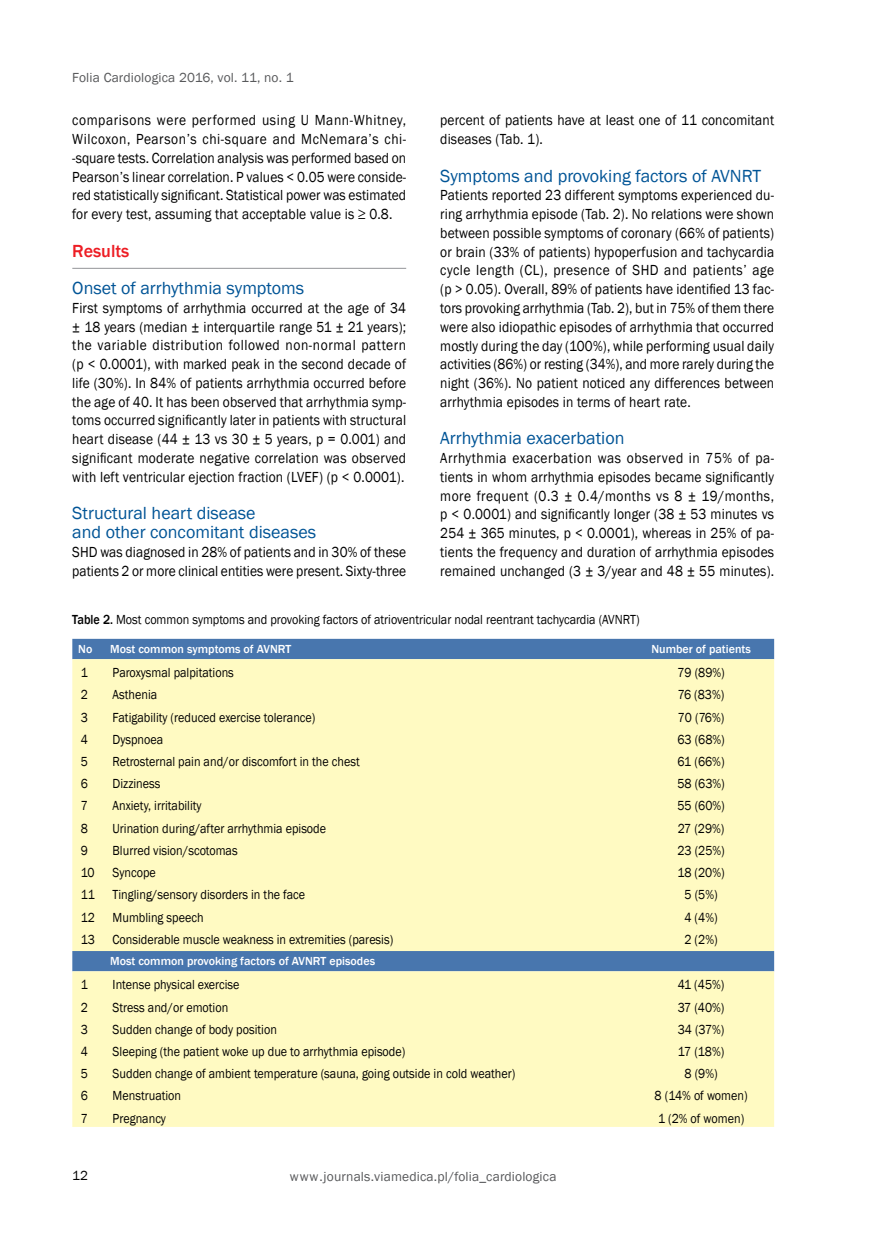
<style>
.page{position:relative;width:872px;height:1234px;background:#fff}
.page>*{position:absolute;margin:0;border:0;box-sizing:border-box;transform-origin:0 0}
.t1{font:18px/18.8px "Franklin Gothic";color:#005496}
.t2{font:500 18px "Franklin Gothic";color:#ed1d24}
.t3{font:15px/18.8px "Franklin Gothic";letter-spacing:.01em;color:#000;text-align:justify;scale:.9 1}
.t4{font:13.5px "Franklin Gothic";color:#000;scale:.9 1}
.t5{font:13.5px "Franklin Gothic";letter-spacing:.01em;color:#58595b}
.t6{font:13.5px "Franklin Gothic";color:#000}
.t7{font:500 12px "Franklin Gothic";color:#fff}
.s1{font-weight:500}
</style>
<div class="page">
<hr style="left:72px;top:268px;width:334px;height:1px;background:#939598">
<div style="left:72px;top:638px;width:702px;height:21px;background:#4876ae"></div>
<svg style="left:72px;top:659px;width:702px;height:467px;fill:#fffac2"></svg>
<p class="t5" style="left:72px;top:69px;width:223px">Folia Cardiologica 2016, vol. 11, no. 1</p>
<p class="t3" style="left:440px;top:111px;width:372px">percent of patients have at least one of 11 concomitant diseases (Tab. 1).</p>
<p class="t1" style="left:440px;top:167px;width:322px">Symptoms and provoking factors of AVNRT</p>
<p class="t3" style="left:440px;top:186px;width:372px">Patients reported 23 different symptoms experienced du&shy;ring arrhythmia episode (Tab. 2). No relations were shown between possible symptoms of coronary (66% of patients) or brain (33% of patients) hypoperfusion and tachycardia cycle length (CL), presence of SHD and patients’ age (p &gt; 0.05). Overall, 89% of patients have identified 13 fac&shy;tors provoking arrhythmia (Tab. 2), but in 75% of them there were also idiopathic episodes of arrhythmia that occurred mostly during the day (100%), while performing usual daily activities (86%) or resting (34%), and more rarely during the night (36%). No patient noticed any differences between arrhythmia episodes in terms of heart rate.</p>
<p class="t1" style="left:440px;top:429px;width:186px">Arrhythmia exacerbation</p>
<p class="t3" style="left:440px;top:449px;width:372px">Arrhythmia exacerbation was observed in 75% of pa&shy;tients in whom arrhythmia episodes became significantly more frequent (0.3 ± 0.4/months vs 8 ± 19/months, p &lt; 0.0001) and significantly longer (38 ± 53 minutes vs 254 ± 365 minutes, p &lt; 0.0001), whereas in 25% of pa&shy;tients the frequency and duration of arrhythmia episodes remained unchanged (3 ± 3/year and 48 ± 55 minutes).</p>
<p class="t4" style="left:72px;top:611px;width:632px"><span class="s1">Table 2.</span> Most common symptoms and provoking factors of atrioventricular nodal reentrant tachycardia (AVNRT)</p>
<p class="t7" style="left:78px;top:641px;width:16px">No</p>
<p class="t7" style="left:110px;top:641px;width:183px">Most common symptoms of AVNRT</p>
<p class="t7" style="left:651px;top:641px;width:101px">Number of patients</p>
<p class="t4" style="left:81px;top:664px;width:9px">1</p>
<p class="t4" style="left:113px;top:664px;width:136px">Paroxysmal palpitations</p>
<p class="t4" style="left:677px;top:664px;width:54px">79 (89%)</p>
<p class="t4" style="left:81px;top:686px;width:9px">2</p>
<p class="t4" style="left:113px;top:686px;width:51px">Asthenia</p>
<p class="t4" style="left:678px;top:686px;width:53px">76 (83%)</p>
<p class="t4" style="left:81px;top:708px;width:9px">3</p>
<p class="t4" style="left:113px;top:708px;width:227px">Fatigability (reduced exercise tolerance)</p>
<p class="t4" style="left:678px;top:708px;width:53px">70 (76%)</p>
<p class="t4" style="left:81px;top:730px;width:9px">4</p>
<p class="t4" style="left:113px;top:730px;width:58px">Dyspnoea</p>
<p class="t4" style="left:677px;top:730px;width:54px">63 (68%)</p>
<p class="t4" style="left:81px;top:753px;width:9px">5</p>
<p class="t4" style="left:113px;top:753px;width:276px">Retrosternal pain and/or discomfort in the chest</p>
<p class="t4" style="left:677px;top:753px;width:54px">61 (66%)</p>
<p class="t4" style="left:81px;top:775px;width:9px">6</p>
<p class="t4" style="left:113px;top:775px;width:55px">Dizziness</p>
<p class="t4" style="left:677px;top:775px;width:54px">58 (63%)</p>
<p class="t4" style="left:81px;top:797px;width:9px">7</p>
<p class="t4" style="left:113px;top:797px;width:100px">Anxiety, irritability</p>
<p class="t4" style="left:677px;top:797px;width:54px">55 (60%)</p>
<p class="t4" style="left:81px;top:819px;width:9px">8</p>
<p class="t4" style="left:113px;top:819px;width:239px">Urination during/after arrhythmia episode</p>
<p class="t4" style="left:677px;top:819px;width:54px">27 (29%)</p>
<p class="t4" style="left:81px;top:841px;width:9px">9</p>
<p class="t4" style="left:113px;top:841px;width:140px">Blurred vision/scotomas</p>
<p class="t4" style="left:677px;top:841px;width:54px">23 (25%)</p>
<p class="t4" style="left:81px;top:864px;width:17px">10</p>
<p class="t4" style="left:113px;top:864px;width:50px">Syncope</p>
<p class="t4" style="left:677px;top:864px;width:54px">18 (20%)</p>
<p class="t4" style="left:81px;top:886px;width:17px">11</p>
<p class="t4" style="left:113px;top:886px;width:215px">Tingling/sensory disorders in the face</p>
<p class="t4" style="left:684px;top:886px;width:38px">5 (5%)</p>
<p class="t4" style="left:81px;top:908px;width:17px">12</p>
<p class="t4" style="left:113px;top:908px;width:103px">Mumbling speech</p>
<p class="t4" style="left:684px;top:908px;width:38px">4 (4%)</p>
<p class="t4" style="left:81px;top:930px;width:17px">13</p>
<p class="t4" style="left:113px;top:930px;width:313px">Considerable muscle weakness in extremities (paresis)</p>
<p class="t4" style="left:684px;top:930px;width:38px">2 (2%)</p>
<p class="t7" style="left:110px;top:953px;width:266px">Most common provoking factors of AVNRT episodes</p>
<p class="t4" style="left:81px;top:976px;width:9px">1</p>
<p class="t4" style="left:113px;top:976px;width:142px">Intense physical exercise</p>
<p class="t4" style="left:678px;top:976px;width:53px">41 (45%)</p>
<p class="t4" style="left:81px;top:998px;width:9px">2</p>
<p class="t4" style="left:113px;top:998px;width:130px">Stress and/or emotion</p>
<p class="t4" style="left:677px;top:998px;width:53px">37 (40%)</p>
<p class="t4" style="left:81px;top:1020px;width:9px">3</p>
<p class="t4" style="left:113px;top:1020px;width:184px">Sudden change of body position</p>
<p class="t4" style="left:677px;top:1020px;width:53px">34 (37%)</p>
<p class="t4" style="left:81px;top:1042px;width:9px">4</p>
<p class="t4" style="left:113px;top:1042px;width:327px">Sleeping (the patient woke up due to arrhythmia episode)</p>
<p class="t4" style="left:678px;top:1042px;width:53px">17 (18%)</p>
<p class="t4" style="left:81px;top:1065px;width:9px">5</p>
<p class="t4" style="left:113px;top:1065px;width:449px">Sudden change of ambient temperature (sauna, going outside in cold weather)</p>
<p class="t4" style="left:684px;top:1065px;width:38px">8 (9%)</p>
<p class="t4" style="left:81px;top:1087px;width:9px">6</p>
<p class="t4" style="left:113px;top:1087px;width:78px">Menstruation</p>
<p class="t4" style="left:654px;top:1087px;width:105px">8 (14% of women)</p>
<p class="t4" style="left:81px;top:1109px;width:9px">7</p>
<p class="t4" style="left:113px;top:1109px;width:61px">Pregnancy</p>
<p class="t4" style="left:658px;top:1109px;width:97px">1 (2% of women)</p>
<p class="t3" style="left:72px;top:111px;width:372px">comparisons were performed using U Mann-Whitney, Wilcoxon, Pearson’s chi-square and McNemara’s chi--square tests. Correlation analysis was performed based on Pearson’s linear correlation. P values &lt; 0.05 were conside&shy;red statistically significant. Statistical power was estimated for every test, assuming that acceptable value is ≥ 0.8.</p>
<p class="t2" style="left:72px;top:239px;width:59px">Results</p>
<p class="t1" style="left:72px;top:279px;width:233px">Onset of arrhythmia symptoms</p>
<p class="t3" style="left:72px;top:299px;width:372px">First symptoms of arrhythmia occurred at the age of 34 ± 18 years (median ± interquartile range 51 ± 21 years); the variable distribution followed non-normal pattern (p &lt; 0.0001), with marked peak in the second decade of life (30%). In 84% of patients arrhythmia occurred before the age of 40. It has been observed that arrhythmia symp&shy;toms occurred significantly later in patients with structural heart disease (44 ± 13 vs 30 ± 5 years, p = 0.001) and significant moderate negative correlation was observed with left ventricular ejection fraction (LVEF) (p &lt; 0.0001).</p>
<p class="t1" style="left:72px;top:504px;width:245px">Structural heart disease<br>and other concomitant diseases</p>
<p class="t3" style="left:72px;top:542px;width:372px">SHD was diagnosed in 28% of patients and in 30% of these patients 2 or more clinical entities were present. Sixty-three</p>
<p class="t6" style="left:72px;top:1166px;width:17px">12</p>
<p class="t5" style="left:290px;top:1168px;width:268px">www.journals.viamedica.pl/folia_cardiologica</p>
</div>
